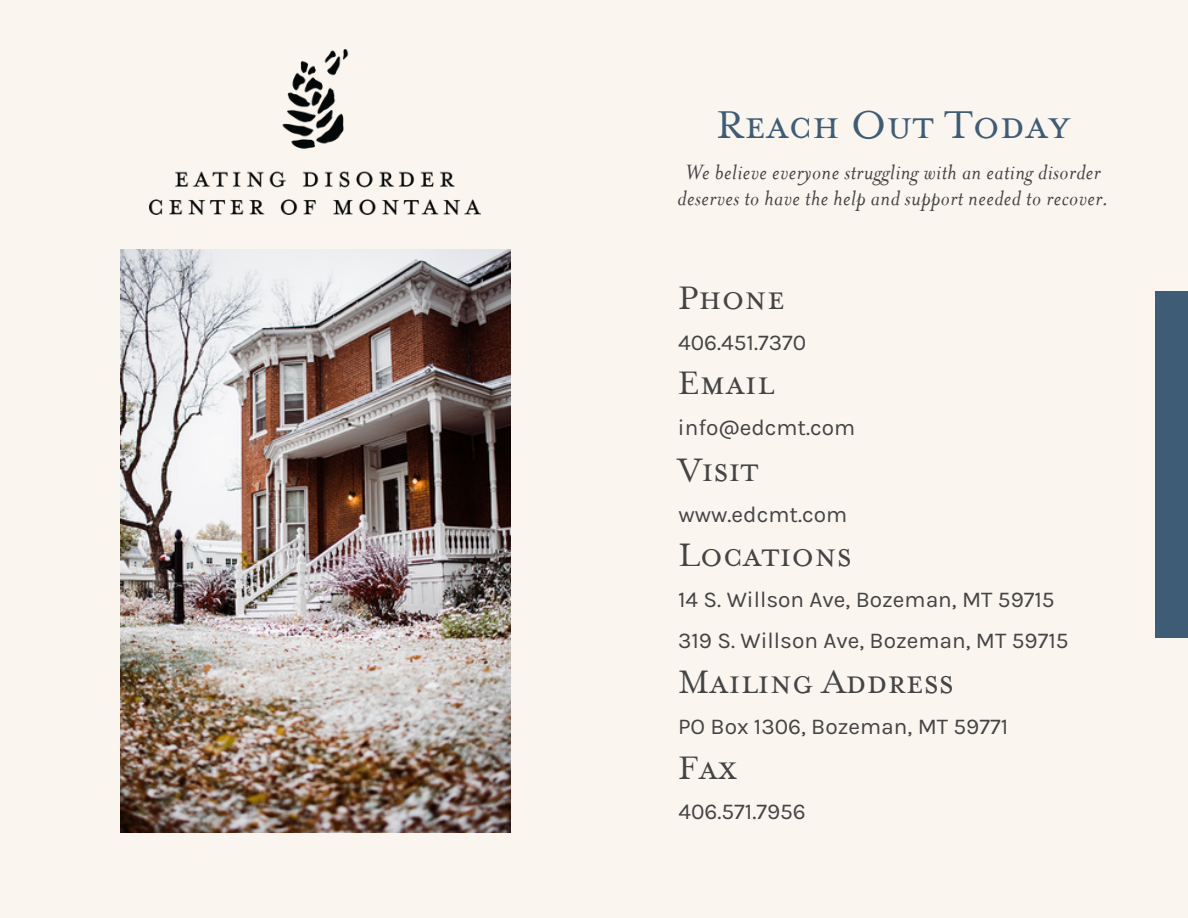
<style>
.page{position:relative;width:1188px;height:918px;background:#faf5ef}
.page>*{position:absolute;margin:0;border:0;box-sizing:border-box;transform-origin:0 0}
.t1{font:45px "Mrs Eaves Small Caps";color:#3e5c75}
.t2{font:37.8px "Mrs Eaves Small Caps";color:#444445}
.t3{font:italic 24px/26.1px "Mrs Eaves";letter-spacing:.02em;color:#444445;text-align:center}
.t4{font:22.5px "Karla";color:#444445}
</style>
<div class="page">
<img style="left:150px;top:50px;width:331px;height:164px">
<div style="left:1155px;top:291px;width:33px;height:346px;background:#3e5c75"></div>
<img style="left:121px;top:250px;width:389px;height:583px">
<p class="t1" style="left:716px;top:96px;width:355px">Reach Out Today</p>
<p class="t3" style="left:678px;top:159px;width:433px">We believe everyone struggling with an eating disorder deserves to have the help and support needed to recover.</p>
<p class="t2" style="left:678px;top:274px;width:109px">Phone</p>
<p class="t4" style="left:678px;top:329px;width:130px">406.451.7370</p>
<p class="t2" style="left:678px;top:359px;width:97px">Email</p>
<p class="t4" style="left:678px;top:414px;width:179px">info@edcmt.com</p>
<p class="t2" style="left:678px;top:446px;width:82px">Visit</p>
<p class="t4" style="left:678px;top:501px;width:170px">www.edcmt.com</p>
<p class="t2" style="left:679px;top:531px;width:175px">Locations</p>
<p class="t4" style="left:678px;top:586px;width:378px">14 S. Willson Ave, Bozeman, MT 59715</p>
<p class="t4" style="left:678px;top:628px;width:392px">319 S. Willson Ave, Bozeman, MT 59715</p>
<p class="t2" style="left:678px;top:658px;width:277px">Mailing Address</p>
<p class="t4" style="left:678px;top:713px;width:332px">PO Box 1306, Bozeman, MT 59771</p>
<p class="t2" style="left:678px;top:744px;width:61px">Fax</p>
<p class="t4" style="left:678px;top:799px;width:129px">406.571.7956</p>
</div>
